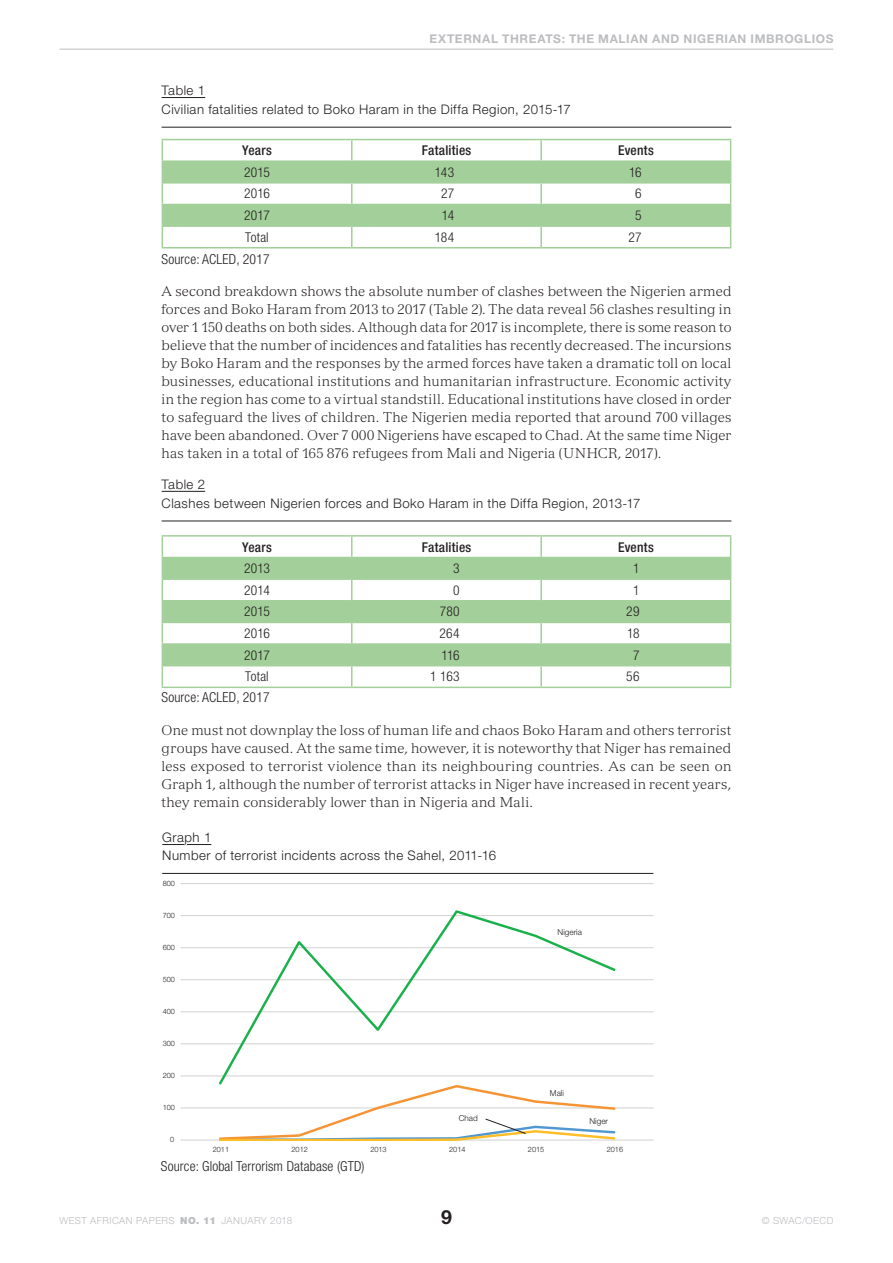
<style>
.page{position:relative;width:893px;height:1263px;background:#fff}
.page>*{position:absolute;margin:0;border:0;box-sizing:border-box;transform-origin:0 0}
.t1{font:700 19.5px "Helvetica Neue LT Std";color:#231f20}
.B_Body_9_2_EN{font:300 13.8px/18px "Versailles LT Std";letter-spacing:.01em;color:#231f20;text-align:justify}
.C_Text_Infobox{font:300 condensed 13.8px "Helvetica Neue LT Std";letter-spacing:.01em;color:#231f20}
.SWAC_Table_text{font:300 condensed 13.5px "Helvetica Neue LT Std";letter-spacing:.01em;color:#231f20}
.SWAC_Table_first_lin{font:500 condensed 13.5px "Helvetica Neue LT Std";letter-spacing:.02em;color:#231f20}
.C_Head_Fig_Map_Box{font:300 13.2px/18.8px "Helvetica Neue LT Std";letter-spacing:.035em;color:#231f20}
.t2{font:700 12px "Helvetica Neue LT Std";letter-spacing:.055em;color:#bcbdc0}
.t3{font:300 9.75px "Helvetica Neue LT Std";letter-spacing:.04em;color:#bcbdc0}
.t4{font:300 8.25px "Helvetica Neue LT Std";color:#231f20}
.t5{font:300 7.35px "Helvetica Neue LT Std";color:#231f20}
.s1{font-weight:900}
</style>
<div class="page">
<hr style="left:60px;top:49px;width:773px;height:1px;background:#bcbdc0">
<hr style="left:162px;top:521px;width:569px;height:1px;background:#231f20">
<svg style="left:161px;top:97px;width:570px;height:150px"></svg>
<hr style="left:162px;top:247px;width:190px;height:1px;background:#a3cf9a">
<hr style="left:352px;top:247px;width:189px;height:1px;background:#a3cf9a">
<hr style="left:541px;top:247px;width:190px;height:1px;background:#a3cf9a">
<svg style="left:642px;top:558px;width:88px;height:107px;fill:#a3cf9a"></svg>
<hr style="left:541px;top:622px;width:190px;height:1px;background:#a3cf9a">
<hr style="left:541px;top:643px;width:190px;height:2px;background:#a3cf9a">
<hr style="left:541px;top:665px;width:190px;height:1px;background:#a3cf9a">
<hr style="left:541px;top:535px;width:190px;height:2px;background:#a3cf9a">
<hr style="left:541px;top:557px;width:190px;height:1px;background:#a3cf9a">
<hr style="left:541px;top:578px;width:190px;height:2px;background:#a3cf9a">
<hr style="left:541px;top:600px;width:190px;height:1px;background:#a3cf9a">
<svg style="left:161px;top:490px;width:481px;height:197px"></svg>
<hr style="left:540px;top:666px;width:2px;height:21px;background:#a3cf9a">
<svg style="left:730px;top:537px;width:1px;height:150px"></svg>
<hr style="left:162px;top:687px;width:190px;height:1px;background:#a3cf9a">
<hr style="left:352px;top:687px;width:189px;height:1px;background:#a3cf9a">
<hr style="left:541px;top:687px;width:190px;height:1px;background:#a3cf9a">
<hr style="left:181px;top:883px;width:473px;height:1px;background:#d0d1d1">
<hr style="left:181px;top:915px;width:473px;height:1px;background:#d0d1d1">
<hr style="left:181px;top:947px;width:473px;height:1px;background:#d0d1d1">
<hr style="left:181px;top:979px;width:473px;height:1px;background:#d0d1d1">
<hr style="left:181px;top:1011px;width:473px;height:1px;background:#d0d1d1">
<hr style="left:181px;top:1043px;width:473px;height:1px;background:#d0d1d1">
<hr style="left:181px;top:1076px;width:473px;height:1px;background:#d0d1d1">
<hr style="left:181px;top:1108px;width:473px;height:1px;background:#d0d1d1">
<hr style="left:181px;top:1140px;width:473px;height:1px;background:#d0d1d1">
<svg style="left:217px;top:910px;width:400px;height:174px"></svg>
<svg style="left:218px;top:1084px;width:399px;height:56px"></svg>
<hr style="left:162px;top:873px;width:491px;height:1px;background:#231f20">
<p class="t2" style="left:430px;top:31px;width:19px">EXTERNAL</p>
<p class="t2" style="left:502px;top:31px;width:10px">THREATS</p>
<p class="t2" style="left:562px;top:31px;width:57px">: THE MALIAN</p>
<p class="t2" style="left:652px;top:31px;width:10px">AND</p>
<p class="t2" style="left:683px;top:31px;width:18px">NIGERIAN</p>
<p class="t2" style="left:750px;top:31px;width:10px">IMBROGLIOS</p>
<p class="C_Head_Fig_Map_Box" style="left:162px;top:81px;width:411px">Table 1<br>Civilian fatalities related to Boko Haram in the Diffa Region, 2015-17</p>
<p class="SWAC_Table_first_lin" style="left:242px;top:142px;width:31px">Years</p>
<p class="SWAC_Table_first_lin" style="left:422px;top:142px;width:51px">Fatalities</p>
<p class="SWAC_Table_first_lin" style="left:618px;top:142px;width:37px">Events</p>
<p class="SWAC_Table_text" style="left:244px;top:164px;width:27px">2015</p>
<p class="SWAC_Table_text" style="left:435px;top:164px;width:21px">143</p>
<p class="SWAC_Table_text" style="left:629px;top:164px;width:14px">16</p>
<p class="SWAC_Table_text" style="left:244px;top:186px;width:28px">2016</p>
<p class="SWAC_Table_text" style="left:441px;top:186px;width:15px">27</p>
<p class="SWAC_Table_text" style="left:635px;top:186px;width:8px">6</p>
<p class="SWAC_Table_text" style="left:244px;top:208px;width:27px">2017</p>
<p class="SWAC_Table_text" style="left:442px;top:208px;width:14px">14</p>
<p class="SWAC_Table_text" style="left:635px;top:208px;width:8px">5</p>
<p class="SWAC_Table_text" style="left:245px;top:229px;width:25px">Total</p>
<p class="SWAC_Table_text" style="left:435px;top:229px;width:21px">184</p>
<p class="SWAC_Table_text" style="left:629px;top:229px;width:15px">27</p>
<p class="C_Text_Infobox" style="left:162px;top:251px;width:110px">Source: ACLED, 2017</p>
<p class="B_Body_9_2_EN" style="left:162px;top:282px;width:571px">A second breakdown shows the absolute number of clashes between the Nigerien armed forces and Boko Haram from 2013 to 2017 (Table 2). The data reveal 56 clashes resulting in over 1 150 deaths on both sides. Although data for 2017 is incomplete, there is some reason to believe that the number of incidences and fatalities has recently decreased. The incursions by Boko Haram and the responses by the armed forces have taken a dramatic toll on local businesses, educational institutions and humanitarian infrastructure. Economic activity in the region has come to a virtual standstill. Educational institutions have closed in order to safeguard the lives of children. The Nigerien media reported that around 700 villages have been abandoned. Over 7 000 Nigeriens have escaped to Chad. At the same time Niger has taken in a total of 165 876 refugees from Mali and Nigeria (UNHCR, 2017).</p>
<p class="C_Head_Fig_Map_Box" style="left:162px;top:475px;width:480px">Table 2<br>Clashes between Nigerien forces and Boko Haram in the Diffa Region, 2013-17</p>
<p class="SWAC_Table_first_lin" style="left:242px;top:539px;width:31px">Years</p>
<p class="SWAC_Table_first_lin" style="left:422px;top:539px;width:51px">Fatalities</p>
<p class="SWAC_Table_first_lin" style="left:618px;top:539px;width:37px">Events</p>
<p class="SWAC_Table_text" style="left:244px;top:561px;width:27px">2013</p>
<p class="SWAC_Table_text" style="left:453px;top:561px;width:8px">3</p>
<p class="SWAC_Table_text" style="left:633px;top:561px;width:8px">1</p>
<p class="SWAC_Table_text" style="left:244px;top:582px;width:27px">2014</p>
<p class="SWAC_Table_text" style="left:453px;top:582px;width:8px">0</p>
<p class="SWAC_Table_text" style="left:633px;top:582px;width:8px">1</p>
<p class="SWAC_Table_text" style="left:244px;top:604px;width:27px">2015</p>
<p class="SWAC_Table_text" style="left:440px;top:604px;width:22px">780</p>
<p class="SWAC_Table_text" style="left:626px;top:604px;width:15px">29</p>
<p class="SWAC_Table_text" style="left:244px;top:625px;width:28px">2016</p>
<p class="SWAC_Table_text" style="left:439px;top:625px;width:22px">264</p>
<p class="SWAC_Table_text" style="left:627px;top:625px;width:14px">18</p>
<p class="SWAC_Table_text" style="left:244px;top:647px;width:27px">2017</p>
<p class="SWAC_Table_text" style="left:441px;top:647px;width:20px">116</p>
<p class="SWAC_Table_text" style="left:633px;top:647px;width:8px">7</p>
<p class="SWAC_Table_text" style="left:245px;top:669px;width:25px">Total</p>
<p class="SWAC_Table_text" style="left:430px;top:669px;width:31px">1 163</p>
<p class="SWAC_Table_text" style="left:626px;top:669px;width:15px">56</p>
<p class="C_Text_Infobox" style="left:162px;top:689px;width:110px">Source: ACLED, 2017</p>
<p class="B_Body_9_2_EN" style="left:162px;top:721px;width:571px">One must not downplay the loss of human life and chaos Boko Haram and others terrorist groups have caused. At the same time, however, it is noteworthy that Niger has remained less exposed to terrorist violence than its neighbouring countries. As can be seen on Graph 1, although the number of terrorist attacks in Niger have increased in recent years, they remain considerably lower than in Nigeria and Mali.</p>
<p class="C_Head_Fig_Map_Box" style="left:162px;top:828px;width:335px;line-height:18px">Graph 1<br>Number of terrorist incidents across the Sahel, 2011-16</p>
<p class="t5" style="left:163px;top:878px;width:14px">800</p>
<p class="t5" style="left:163px;top:911px;width:14px">700</p>
<p class="t5" style="left:163px;top:943px;width:14px">600</p>
<p class="t5" style="left:163px;top:975px;width:14px">500</p>
<p class="t5" style="left:163px;top:1007px;width:14px">400</p>
<p class="t5" style="left:163px;top:1039px;width:14px">300</p>
<p class="t5" style="left:163px;top:1071px;width:14px">200</p>
<p class="t5" style="left:163px;top:1103px;width:14px">100</p>
<p class="t5" style="left:170px;top:1135px;width:6px">0</p>
<p class="t4" style="left:558px;top:927px;width:26px">Nigeria</p>
<p class="t4" style="left:459px;top:1113px;width:21px">Chad</p>
<p class="t4" style="left:550px;top:1088px;width:16px">Mali</p>
<p class="t4" style="left:589px;top:1116px;width:20px">Niger</p>
<p class="t5" style="left:213px;top:1144px;width:18px">2011</p>
<p class="t5" style="left:292px;top:1144px;width:18px">2012</p>
<p class="t5" style="left:370px;top:1144px;width:18px">2013</p>
<p class="t5" style="left:449px;top:1144px;width:18px">2014</p>
<p class="t5" style="left:528px;top:1144px;width:18px">2015</p>
<p class="t5" style="left:607px;top:1144px;width:18px">2016</p>
<p class="C_Text_Infobox" style="left:161px;top:1158px;width:205px">Source: Global Terrorism Database (GTD)</p>
<p class="t3" style="left:60px;top:1215px;width:234px">WEST AFRICAN PAPERS <span class="s1">NO. 11</span> JANUARY 2018</p>
<h1 class="t1" style="left:441px;top:1205px;width:12px">9</h1>
<p class="t3" style="left:762px;top:1215px;width:73px">© SWAC/OECD</p>
</div>
